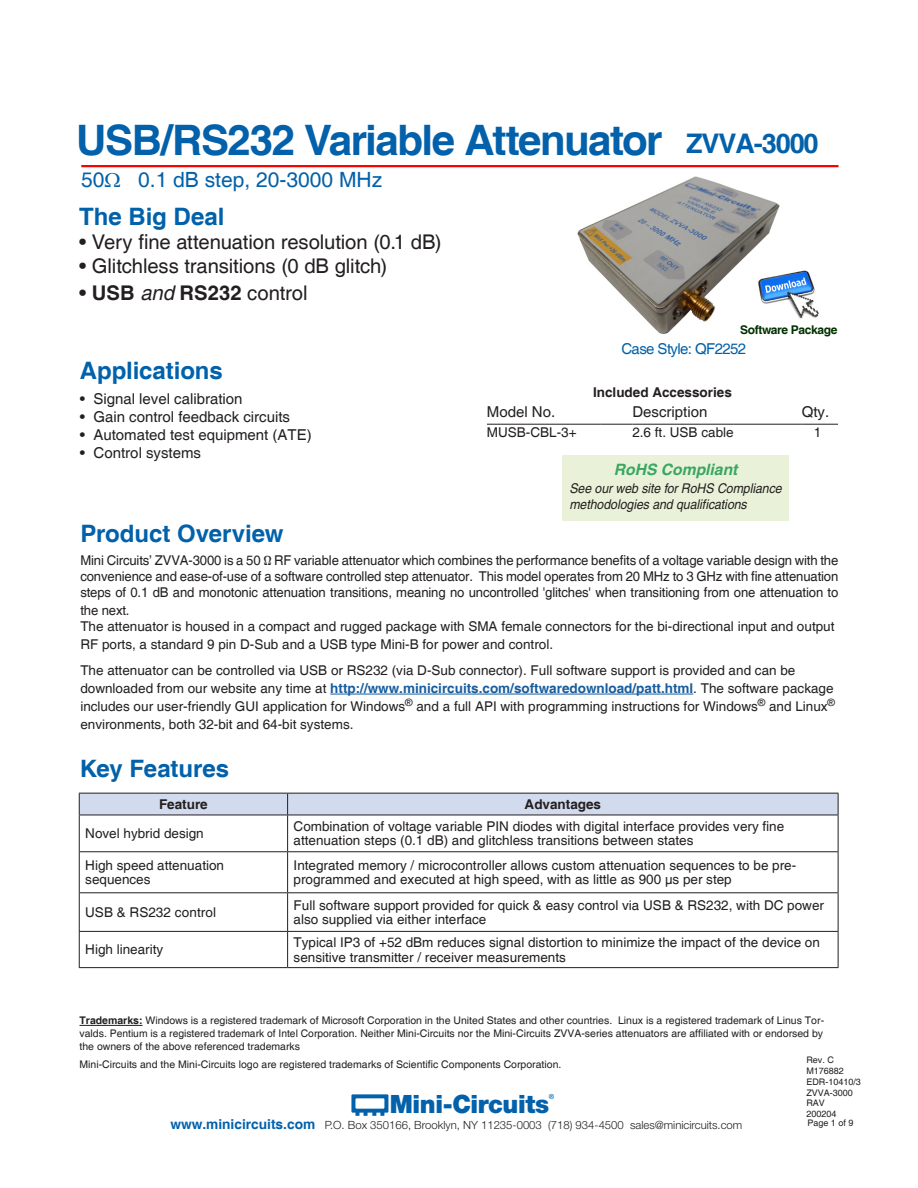
<style>
.page{position:relative;width:918px;height:1188px;background:#fff}
.page>*{position:absolute;margin:0;border:0;box-sizing:border-box;transform-origin:0 0}
.MAIN_HEADLINE{font:700 42px "Helvetica";letter-spacing:-.035em;color:#0261aa}
.t1{font:700 27px "Helvetica";letter-spacing:-.04em;color:#0261aa}
.t2{font:900 25.2px "Helvetica Neue";letter-spacing:-.015em;color:#0261aa}
.section_head{font:700 24px "Helvetica";letter-spacing:-.005em;color:#0161ab}
.t3{font:21px "Helvetica";color:#0261aa}
.FEAT____APPL{font:20.25px "Helvetica";letter-spacing:-.005em;color:#231f20}
.t4{font:italic 700 15.6px "Helvetica";color:rgb(13 147 68/.8)}
.FEAT____APPL-2{font:15px "Helvetica";color:#231f20}
.VCO-SPECS1{font:15px "Helvetica";color:#231f20}
.t5{font:15px "Helvetica";letter-spacing:-.04em;color:#0261aa}
.FEAT___APPL{font:13.5px/14.4px "Helvetica";color:#231f20}
.FEAT___APPL-2{font:13.5px/18px "Helvetica";color:#221f20}
.t6{font:italic 13.5px/16px "Helvetica";letter-spacing:-.005em;color:#231f20;scale:.92 1}
.t7{font:700 13.5px "Helvetica";color:#231f20}
.FEAT____APPL-3{font:13.5px "Helvetica";color:#231f20}
.VCO-SPECS1-2{font:13.5px "Helvetica";color:#231f20}
.t8{font:700 12px "Helvetica";letter-spacing:-.03em;color:#003100}
.t9{font:300 11.25px "Helvetica Neue";color:#231f20}
.SECTIONS-HEAD{font:10.5px/12.6px "Helvetica";color:#231f20;text-align:justify}
.t10{font:9px "Helvetica";color:#231f20}
.t11{font:500 7.05px "Helvetica Neue";color:#0261aa}
.s1{font-weight:700}
.s2{font-style:italic}
.s3{font-weight:700;color:#175d9e}
.s4{font-family:"Helvetica";font-weight:700;font-size:13.8px;color:#0261aa}
</style>
<div class="page">
<svg style="left:351px;top:1094px;width:37px;height:22px"></svg>
<hr style="left:81px;top:165px;width:757px;height:2px;background:#f00">
<hr style="left:330px;top:694px;width:363px;height:1px;background:#175d9e">
<hr style="left:487px;top:424px;width:114px;height:1px;background:#231f20">
<hr style="left:601px;top:424px;width:31px;height:1px;background:#231f20">
<hr style="left:632px;top:424px;width:101px;height:1px;background:#231f20">
<hr style="left:733px;top:424px;width:69px;height:1px;background:#231f20">
<hr style="left:802px;top:424px;width:36px;height:1px;background:#231f20">
<img style="left:578px;top:177px;width:201px;height:157px">
<img style="left:756px;top:270px;width:63px;height:49px">
<div style="left:562px;top:455px;width:226px;height:65px;background:#e9f2d8"></div>
<hr style="left:80px;top:1025px;width:63px;height:1px;background:#231f20">
<svg style="left:79px;top:793px;width:760px;height:22px;background:#c7cfe1"></svg>
<hr style="left:79px;top:815px;width:209px;height:1px;background:#231f20">
<hr style="left:79px;top:815px;width:1px;height:36px;background:#231f20">
<hr style="left:288px;top:815px;width:551px;height:1px;background:#231f20">
<hr style="left:287px;top:815px;width:1px;height:36px;background:#231f20">
<hr style="left:838px;top:815px;width:1px;height:36px;background:#231f20">
<hr style="left:79px;top:851px;width:209px;height:1px;background:#231f20">
<hr style="left:79px;top:852px;width:1px;height:40px;background:#231f20">
<hr style="left:288px;top:851px;width:551px;height:1px;background:#231f20">
<hr style="left:287px;top:852px;width:1px;height:40px;background:#231f20">
<hr style="left:838px;top:852px;width:1px;height:40px;background:#231f20">
<hr style="left:79px;top:892px;width:209px;height:1px;background:#231f20">
<hr style="left:79px;top:893px;width:1px;height:38px;background:#231f20">
<hr style="left:288px;top:892px;width:551px;height:1px;background:#231f20">
<hr style="left:287px;top:893px;width:1px;height:38px;background:#231f20">
<hr style="left:838px;top:893px;width:1px;height:38px;background:#231f20">
<hr style="left:79px;top:931px;width:209px;height:1px;background:#231f20">
<hr style="left:79px;top:932px;width:1px;height:35px;background:#231f20">
<hr style="left:288px;top:931px;width:551px;height:1px;background:#231f20">
<hr style="left:287px;top:932px;width:1px;height:35px;background:#231f20">
<hr style="left:838px;top:932px;width:1px;height:35px;background:#231f20">
<hr style="left:288px;top:967px;width:551px;height:1px;background:#231f20">
<hr style="left:79px;top:967px;width:209px;height:1px;background:#231f20">
<p class="MAIN_HEADLINE" style="left:76px;top:115px;width:588px">USB/RS232 Variable Attenuator</p>
<p class="t1" style="left:686px;top:127px;width:134px">ZVVA-3000</p>
<p class="t3" style="left:81px;top:167px;width:25px">50</p>
<p class="t3" style="left:138px;top:167px;width:245px">0.1 dB step, 20-3000 MHz</p>
<p class="section_head" style="left:79px;top:202px;width:147px">The Big Deal</p>
<p class="FEAT____APPL" style="left:79px;top:230px;width:364px">• Very fine attenuation resolution (0.1 dB)</p>
<p class="FEAT____APPL" style="left:79px;top:254px;width:309px">• Glitchless transitions (0 dB glitch)</p>
<p class="FEAT____APPL" style="left:79px;top:281px;width:230px">• <span class="s1">USB</span> <span class="s2">and</span> <span class="s1">RS232</span> control</p>
<p class="section_head" style="left:80px;top:356px;width:145px">Applications</p>
<p class="FEAT____APPL-2" style="left:80px;top:390px;width:164px">• Signal level calibration</p>
<p class="FEAT____APPL-2" style="left:80px;top:408px;width:212px">• Gain control feedback circuits</p>
<p class="FEAT____APPL-2" style="left:80px;top:426px;width:234px">• Automated test equipment (ATE)</p>
<p class="FEAT____APPL-2" style="left:80px;top:444px;width:123px">• Control systems</p>
<p class="t8" style="left:740px;top:322px;width:99px">Software Package</p>
<p class="t5" style="left:621px;top:340px;width:126px">Case Style: QF2252</p>
<p class="t7" style="left:593px;top:384px;width:140px">Included Accessories</p>
<p class="VCO-SPECS1" style="left:487px;top:403px;width:70px">Model No.</p>
<p class="VCO-SPECS1" style="left:632px;top:403px;width:77px">Description</p>
<p class="VCO-SPECS1" style="left:802px;top:403px;width:29px">Qty.</p>
<p class="VCO-SPECS1-2" style="left:487px;top:425px;width:91px">MUSB-CBL-3+</p>
<p class="VCO-SPECS1-2" style="left:632px;top:425px;width:103px">2.6 ft. USB cable</p>
<p class="VCO-SPECS1-2" style="left:814px;top:425px;width:9px">1</p>
<p class="t4" style="left:614px;top:460px;width:125px">RoHS Compliant</p>
<p class="t6" style="left:569px;top:480px;width:232px">See our web site for RoHS Compliance methodologies and qualifications</p>
<p class="section_head" style="left:80px;top:519px;width:205px">Product Overview</p>
<p class="FEAT___APPL" style="left:80px;top:553px;width:760px;line-height:16.2px;text-align:justify">Mini Circuits’ ZVVA-3000 is a 50 Ω RF variable attenuator which combines the performance benefits of a voltage variable design with the convenience and ease-of-use of a software controlled step attenuator. This model operates from 20 MHz to 3 GHz with fine attenuation steps of 0.1 dB and monotonic attenuation transitions, meaning no uncontrolled 'glitches' when transitioning from one attenuation to</p>
<p class="FEAT___APPL" style="left:80px;top:604px;width:51px">the next.</p>
<p class="FEAT___APPL-2" style="left:80px;top:618px;width:756px">The attenuator is housed in a compact and rugged package with SMA female connectors for the bi-directional input and output<br>RF ports, a standard 9 pin D-Sub and a USB type Mini-B for power and control.</p>
<p class="FEAT___APPL-2" style="left:80px;top:661px;width:756px">The attenuator can be controlled via USB or RS232 (via D-Sub connector). Full software support is provided and can be downloaded from our website any time at <span class="s3">http://www.minicircuits.com/softwaredownload/patt.html</span>. The software package includes our user-friendly GUI application for Windows<sup>®</sup> and a full API with programming instructions for Windows<sup>®</sup> and Linux<sup>® </sup>environments, both 32-bit and 64-bit systems.</p>
<p class="section_head" style="left:80px;top:754px;width:151px">Key Features</p>
<p class="t7" style="left:159px;top:796px;width:50px">Feature</p>
<p class="t7" style="left:525px;top:796px;width:78px">Advantages</p>
<p class="FEAT___APPL" style="left:85px;top:827px;width:120px">Novel hybrid design</p>
<p class="FEAT___APPL" style="left:294px;top:820px;width:492px">Combination of voltage variable PIN diodes with digital interface provides very fine attenuation steps (0.1 dB) and glitchless transitions between states</p>
<p class="FEAT___APPL" style="left:85px;top:859px;width:140px">High speed attenuation sequences</p>
<p class="FEAT___APPL" style="left:294px;top:859px;width:504px">Integrated memory / microcontroller allows custom attenuation sequences to be pre&shy;programmed and executed at high speed, with as little as 900 µs per step</p>
<p class="FEAT____APPL-3" style="left:85px;top:904px;width:132px">USB &amp; RS232 control</p>
<p class="FEAT___APPL" style="left:294px;top:898px;width:532px">Full software support provided for quick &amp; easy control via USB &amp; RS232, with DC power also supplied via either interface</p>
<p class="FEAT____APPL-3" style="left:85px;top:942px;width:80px">High linearity</p>
<p class="FEAT___APPL" style="left:294px;top:936px;width:528px">Typical IP3 of +52 dBm reduces signal distortion to minimize the impact of the device on sensitive transmitter / receiver measurements</p>
<p class="SECTIONS-HEAD" style="left:80px;top:1015px;width:746px"><span class="s1">Trademarks:</span> Windows is a registered trademark of Microsoft Corporation in the United States and other countries. Linux is a registered trademark of Linus Tor&shy;valds. Pentium is a registered trademark of Intel Corporation. Neither Mini-Circuits nor the Mini-Circuits ZVVA-series attenuators are affiliated with or endorsed by the owners of the above referenced trademarks</p>
<p class="SECTIONS-HEAD" style="left:80px;top:1058px;width:483px">Mini-Circuits and the Mini-Circuits logo are registered trademarks of Scientific Components Corporation.</p>
<p class="t10" style="left:806px;top:1055px;width:29px">Rev. C</p>
<p class="t10" style="left:806px;top:1066px;width:39px">M176882</p>
<p class="t10" style="left:806px;top:1076px;width:56px">EDR-10410/3</p>
<p class="t10" style="left:806px;top:1087px;width:48px">ZVVA-3000</p>
<p class="t10" style="left:806px;top:1098px;width:20px">RAV</p>
<p class="t10" style="left:806px;top:1109px;width:32px">200204</p>
<h3 class="t2" style="left:390px;top:1089px;width:161px">Mini-Circuits</h3>
<p class="t11" style="left:549px;top:1093px;width:7px">®</p>
<p class="t9" style="left:170px;top:1118px;width:574px"><span class="s4">www.minicircuits.com</span> P.O. Box 350166, Brooklyn, NY 11235-0003 (718) 934-4500 sales@minicircuits.com</p>
<p class="t10" style="left:807px;top:1117px;width:48px">Page 1 of 9</p>
</div>
